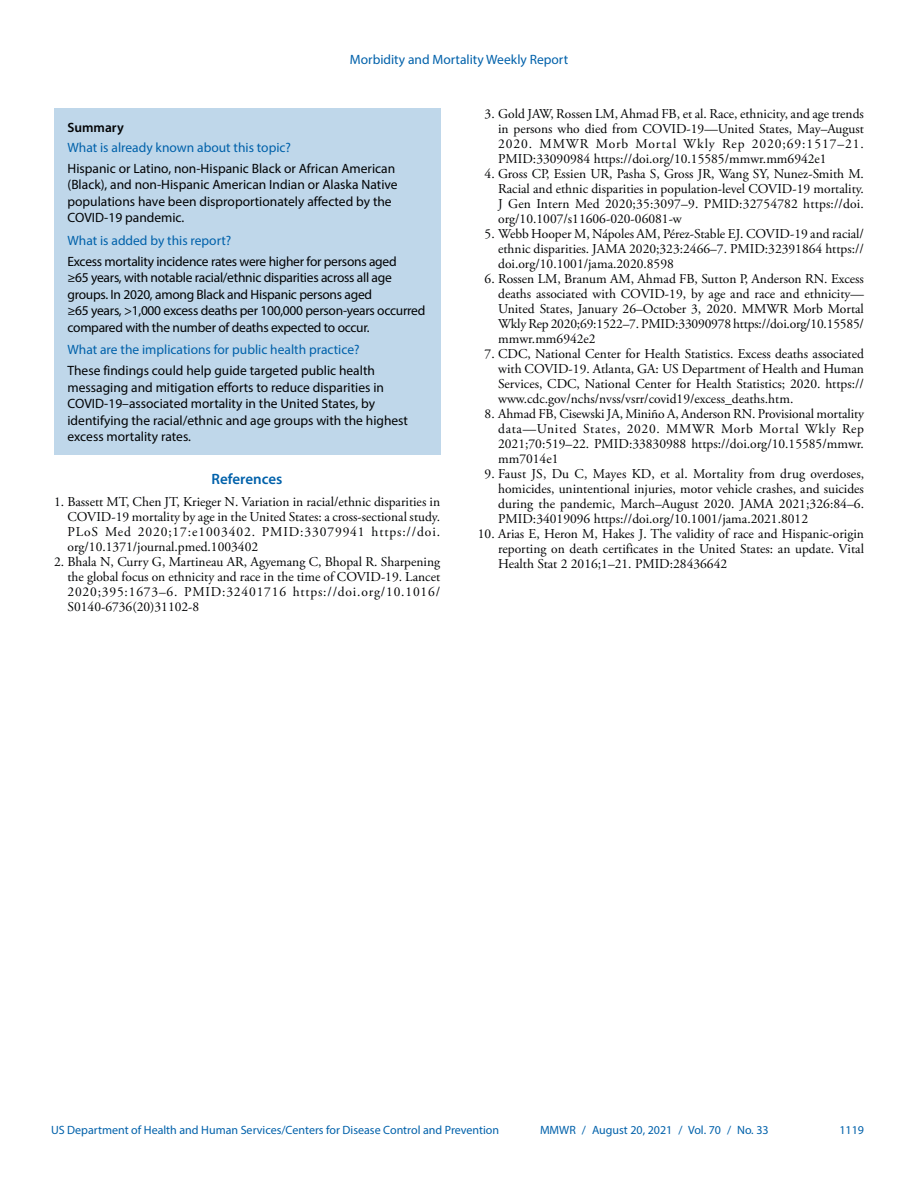
<style>
.page{position:relative;width:918px;height:1188px;background:#fff}
.page>*{position:absolute;margin:0;border:0;box-sizing:border-box;transform-origin:0 0}
.Ref_Title{font:600 15px "Myriad Pro";color:#0061aa}
.Reference_10{font:13.5px/15px "Adobe Garamond Pro";color:#010203;text-align:justify}
.References{font:13.5px/15px "Adobe Garamond Pro";letter-spacing:.06em;color:#010203;text-align:justify}
.Summary_Box_Text{font:13.5px/16.5px "Myriad Pro";color:#010203}
.Summary_Box_Text-2{font:13.5px/16.5px "Myriad Pro";letter-spacing:-.02em;color:#010203}
.Summary_Box_Heading{font:13.5px "Myriad Pro";color:#0061aa}
.Summary_Box_Ttile{font:600 13.5px "Myriad Pro";color:#010203}
.t1{font:12px "Myriad Pro";color:#0061aa}
</style>
<div class="page">
<div style="left:54px;top:108px;width:386px;height:347px;background:#bfd7ea"></div>
<p class="Summary_Box_Heading" style="left:350px;top:51px;width:220px">Morbidity and Mortality Weekly Report</p>
<h1 class="Summary_Box_Ttile" style="left:68px;top:119px;width:58px">Summary</h1>
<h1 class="Summary_Box_Heading" style="left:68px;top:139px;width:225px">What is already known about this topic?</h1>
<p class="Summary_Box_Text" style="left:68px;top:160px;width:332px">Hispanic or Latino, non-Hispanic Black or African American (Black), and non-Hispanic American Indian or Alaska Native populations have been disproportionately affected by the COVID-19 pandemic.</p>
<h1 class="Summary_Box_Heading" style="left:68px;top:232px;width:165px">What is added by this report?</h1>
<p class="Summary_Box_Text-2" style="left:68px;top:253px;width:359px">Excess mortality incidence rates were higher for persons aged<br>≥65 years, with notable racial/ethnic disparities across all age groups. In 2020, among Black and Hispanic persons aged<br>≥65 years, &gt;1,000 excess deaths per 100,000 person-years occurred compared with the number of deaths expected to occur.</p>
<h1 class="Summary_Box_Heading" style="left:68px;top:342px;width:294px">What are the implications for public health practice?</h1>
<p class="Summary_Box_Text" style="left:68px;top:362px;width:342px">These findings could help guide targeted public health messaging and mitigation efforts to reduce disparities in COVID-19–associated mortality in the United States, by identifying the racial/ethnic and age groups with the highest excess mortality rates.</p>
<h1 class="Ref_Title" style="left:212px;top:470px;width:72px">References</h1>
<p class="References" style="left:68px;top:495px;width:374px;text-indent:-14px">1. Bassett MT, Chen JT, Krieger N. Variation in racial/ethnic disparities in COVID-19 mortality by age in the United States: a cross-sectional study.<br>PLoS Med 2020;17:e1003402. PMID:33079941 https://doi. org/10.1371/journal.pmed.1003402</p>
<p class="References" style="left:67px;top:555px;width:374px;text-indent:-13px">2. Bhala N, Curry G, Martineau AR, Agyemang C, Bhopal R. Sharpening the global focus on ethnicity and race in the time of COVID-19. Lancet 2020;395:1673–6. PMID:32401716 https://doi.org/10.1016/ S0140-6736(20)31102-8</p>
<p class="Reference_10" style="left:498px;top:106px;width:367px;text-indent:-14px">3. Gold JAW, Rossen LM, Ahmad FB, et al. Race, ethnicity, and age trends in persons who died from COVID-19—United States, May–August 2020. MMWR Morb Mortal Wkly Rep 2020;69:1517–21.<br>PMID:33090984 https://doi.org/10.15585/mmwr.mm6942e1</p>
<p class="Reference_10" style="left:498px;top:166px;width:367px;text-indent:-14px">4. Gross CP, Essien UR, Pasha S, Gross JR, Wang SY, Nunez-Smith M.<br>Racial and ethnic disparities in population-level COVID-19 mortality.<br>J Gen Intern Med 2020;35:3097–9. PMID:32754782 https://doi. org/10.1007/s11606-020-06081-w</p>
<p class="Reference_10" style="left:498px;top:226px;width:367px;text-indent:-14px">5. Webb Hooper M, Nápoles AM, Pérez-Stable EJ. COVID-19 and racial/ ethnic disparities. JAMA 2020;323:2466–7. PMID:32391864 https:// doi.org/10.1001/jama.2020.8598</p>
<p class="Reference_10" style="left:498px;top:271px;width:367px;text-indent:-14px">6. Rossen LM, Branum AM, Ahmad FB, Sutton P, Anderson RN. Excess deaths associated with COVID-19, by age and race and ethnicity— United States, January 26–October 3, 2020. MMWR Morb Mortal Wkly Rep 2020;69:1522–7. PMID:33090978 https://doi.org/10.15585/ mmwr.mm6942e2</p>
<p class="Reference_10" style="left:498px;top:346px;width:367px;text-indent:-14px">7. CDC, National Center for Health Statistics. Excess deaths associated with COVID-19. Atlanta, GA: US Department of Health and Human Services, CDC, National Center for Health Statistics; 2020. https:// www.cdc.gov/nchs/nvss/vsrr/covid19/excess_deaths.htm.</p>
<p class="Reference_10" style="left:498px;top:406px;width:367px;text-indent:-14px">8. Ahmad FB, Cisewski JA, Miniño A, Anderson RN. Provisional mortality data—United States, 2020. MMWR Morb Mortal Wkly Rep 2021;70:519–22. PMID:33830988 https://doi.org/10.15585/mmwr. mm7014e1</p>
<p class="Reference_10" style="left:498px;top:466px;width:368px;text-indent:-14px">9. Faust JS, Du C, Mayes KD, et al. Mortality from drug overdoses, homicides, unintentional injuries, motor vehicle crashes, and suicides during the pandemic, March–August 2020. JAMA 2021;326:84–6.<br>PMID:34019096 https://doi.org/10.1001/jama.2021.8012</p>
<p class="Reference_10" style="left:498px;top:526px;width:367px;text-indent:-20px">10. Arias E, Heron M, Hakes J. The validity of race and Hispanic-origin reporting on death certificates in the United States: an update. Vital Health Stat 2 2016;1–21. PMID:28436642</p>
<p class="t1" style="left:51px;top:1123px;width:450px">US Department of Health and Human Services/Centers for Disease Control and Prevention</p>
<p class="t1" style="left:540px;top:1123px;width:230px">MMWR / August 20, 2021 / Vol. 70 / No. 33</p>
<p class="t1" style="left:839px;top:1123px;width:26px">1119</p>
</div>
